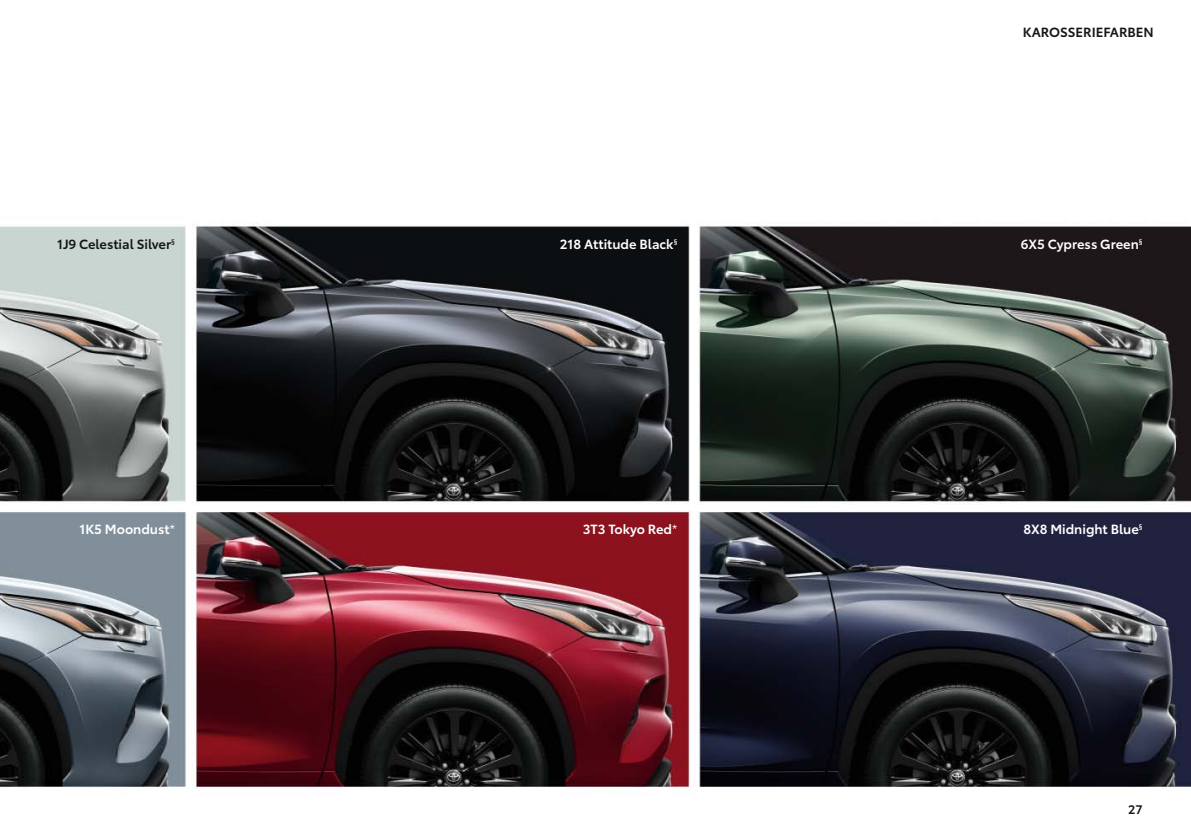
<style>
.page{position:relative;width:1191px;height:834px;background:#fff}
.page>*{position:absolute;margin:0;border:0;box-sizing:border-box;transform-origin:0 0}
.t1{font:600 13.12px "Toyota Type";color:#fff}
.t2{font:600 13.12px "Toyota Type";color:#151616}
.t3{font:600 12.25px "Toyota Type";color:#151616}
.s1{font-weight:400}
</style>
<div class="page">
<img style="left:0;top:223px;width:1190px;height:565px">
<p class="t2" style="left:1022px;top:27px;width:132px">KAROSSERIEFARBEN</p>
<p class="t2" style="left:57px;top:239px;width:119px">1J9 Celestial Silver<sup>§</sup></p>
<p class="t1" style="left:560px;top:239px;width:119px">218 Attitude Black<sup>§</sup></p>
<p class="t1" style="left:1020px;top:239px;width:123px">6X5 Cypress Green<sup>§</sup></p>
<p class="t1" style="left:79px;top:524px;width:97px">1K5 Moondust<span class="s1">*</span></p>
<p class="t1" style="left:583px;top:524px;width:96px">3T3 Tokyo Red<span class="s1">*</span></p>
<p class="t1" style="left:1023px;top:524px;width:121px">8X8 Midnight Blue<sup>§</sup></p>
<p class="t3" style="left:1128px;top:804px;width:16px">27</p>
</div>
